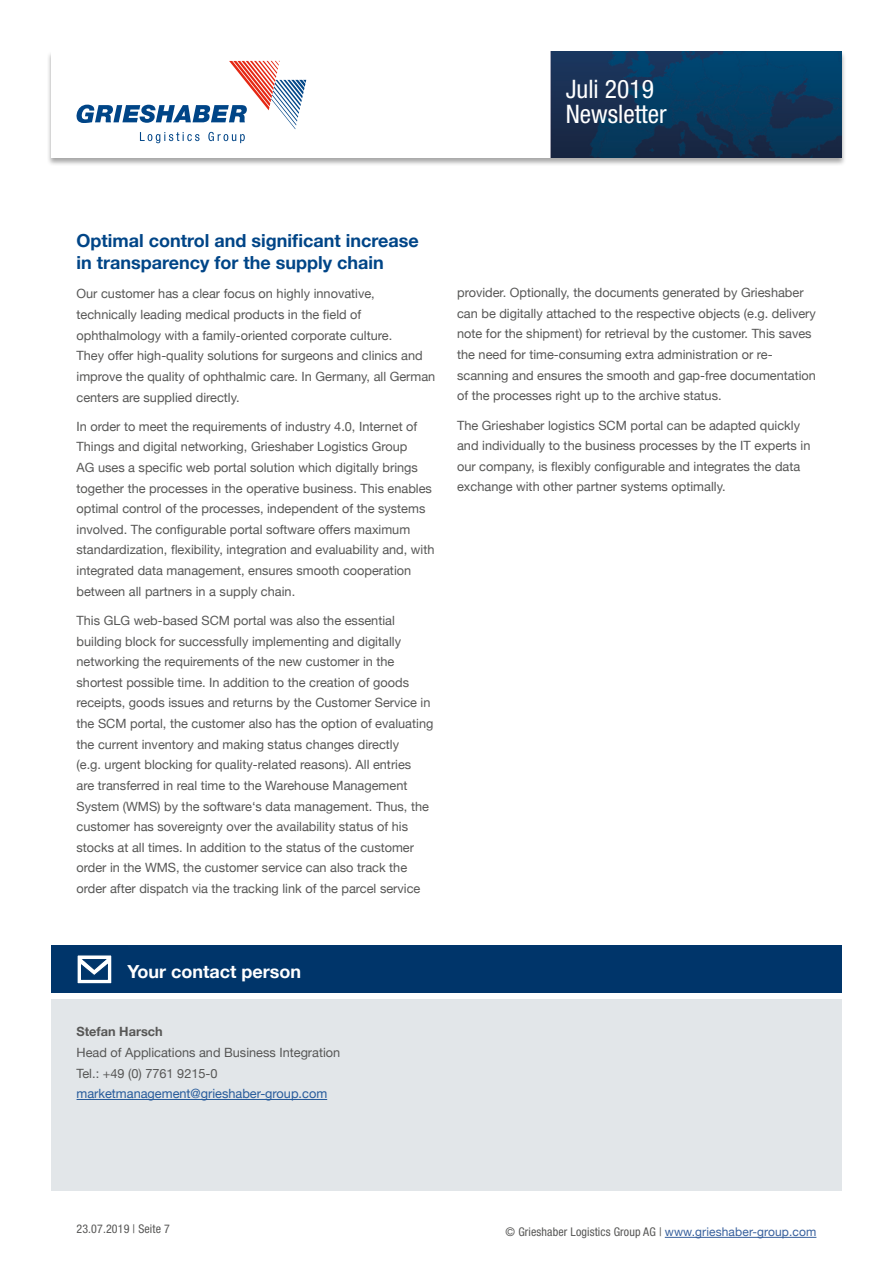
<style>
.page{position:relative;width:893px;height:1263px;background:#fff}
.page>*{position:absolute;margin:0;border:0;box-sizing:border-box;transform-origin:0 0}
.t1{font:condensed 25.5px/25.5px "Helvetica Neue LT Std";color:#fff}
.t2{font:700 18px/22.5px "Helvetica Neue";color:#004587}
.t3{font:700 18px "Helvetica Neue";color:#fff}
.t4{font:12.75px/20.7px "Helvetica Neue";color:#575756}
.t5{font:12.75px "Helvetica Neue";color:#275b9b}
.t6{font:700 12.75px "Helvetica Neue";color:#575756}
.t7{font:condensed 12px "Helvetica Neue LT Std";letter-spacing:.01em;color:#575756}
.s1{font-family:"Helvetica Neue";font-stretch:normal;color:#37609d}
</style>
<div class="page">
<div style="left:47px;top:51px;width:799px;height:115px;background:#000;opacity:.35"></div>
<div style="left:51px;top:51px;width:791px;height:106px;background:#fff"></div>
<img style="left:551px;top:51px;width:291px;height:106px">
<svg style="left:76px;top:61px;width:230px;height:82px"></svg>
<hr style="left:665px;top:1237px;width:151px;height:1px;background:#37609d">
<div style="left:51px;top:999px;width:791px;height:192px;background:#e2e6e9"></div>
<div style="left:51px;top:946px;width:791px;height:47px;background:#00356a"></div>
<svg style="left:77px;top:955px;width:35px;height:29px"></svg>
<hr style="left:77px;top:1099px;width:250px;height:1px;background:#275b9b">
<h1 class="t1" style="left:566px;top:76px;width:103px">Juli 2019<br>Newsletter</h1>
<h2 class="t2" style="left:77px;top:230px;width:344px">Optimal control and significant increase in transparency for the supply chain</h2>
<p class="t4" style="left:77px;top:284px;width:360px">Our customer has a clear focus on highly innovative, technically leading medical products in the field of ophthalmology with a family-oriented corporate culture.<br>They offer high-quality solutions for surgeons and clinics and improve the quality of ophthalmic care. In Germany, all German centers are supplied directly.</p>
<p class="t4" style="left:77px;top:416px;width:359px">In order to meet the requirements of industry 4.0, Internet of Things and digital networking, Grieshaber Logistics Group<br>AG uses a specific web portal solution which digitally brings together the processes in the operative business. This enables optimal control of the processes, independent of the systems involved. The configurable portal software offers maximum standardization, flexibility, integration and evaluability and, with integrated data management, ensures smooth cooperation between all partners in a supply chain.</p>
<p class="t4" style="left:77px;top:611px;width:358px">This GLG web-based SCM portal was also the essential building block for successfully implementing and digitally networking the requirements of the new customer in the shortest possible time. In addition to the creation of goods receipts, goods issues and returns by the Customer Service in the SCM portal, the customer also has the option of evaluating the current inventory and making status changes directly<br>(e.g. urgent blocking for quality-related reasons). All entries<br>are transferred in real time to the Warehouse Management System (WMS) by the software‘s data management. Thus, the customer has sovereignty over the availability status of his stocks at all times. In addition to the status of the customer order in the WMS, the customer service can also track the order after dispatch via the tracking link of the parcel service</p>
<p class="t4" style="left:457px;top:283px;width:360px">provider. Optionally, the documents generated by Grieshaber can be digitally attached to the respective objects (e.g. delivery note for the shipment) for retrieval by the customer. This saves the need for time-consuming extra administration or re&shy;scanning and ensures the smooth and gap-free documentation of the processes right up to the archive status.</p>
<p class="t4" style="left:457px;top:415px;width:355px">The Grieshaber logistics SCM portal can be adapted quickly and individually to the business processes by the IT experts in our company, is flexibly configurable and integrates the data exchange with other partner systems optimally.</p>
<h2 class="t3" style="left:127px;top:957px;width:175px">Your contact person</h2>
<p class="t6" style="left:77px;top:1022px;width:88px">Stefan Harsch</p>
<p class="t4" style="left:77px;top:1043px;width:265px">Head of Applications and Business Integration<br>Tel.: +49 (0) 7761 9215-0</p>
<p class="t5" style="left:77px;top:1084px;width:252px">marketmanagement@grieshaber-group.com</p>
<p class="t7" style="left:77px;top:1222px;width:95px">23.07.2019 | Seite 7</p>
<p class="t7" style="left:506px;top:1225px;width:312px">© Grieshaber Logistics Group AG | <span class="s1">www.grieshaber-group.com</span></p>
</div>
